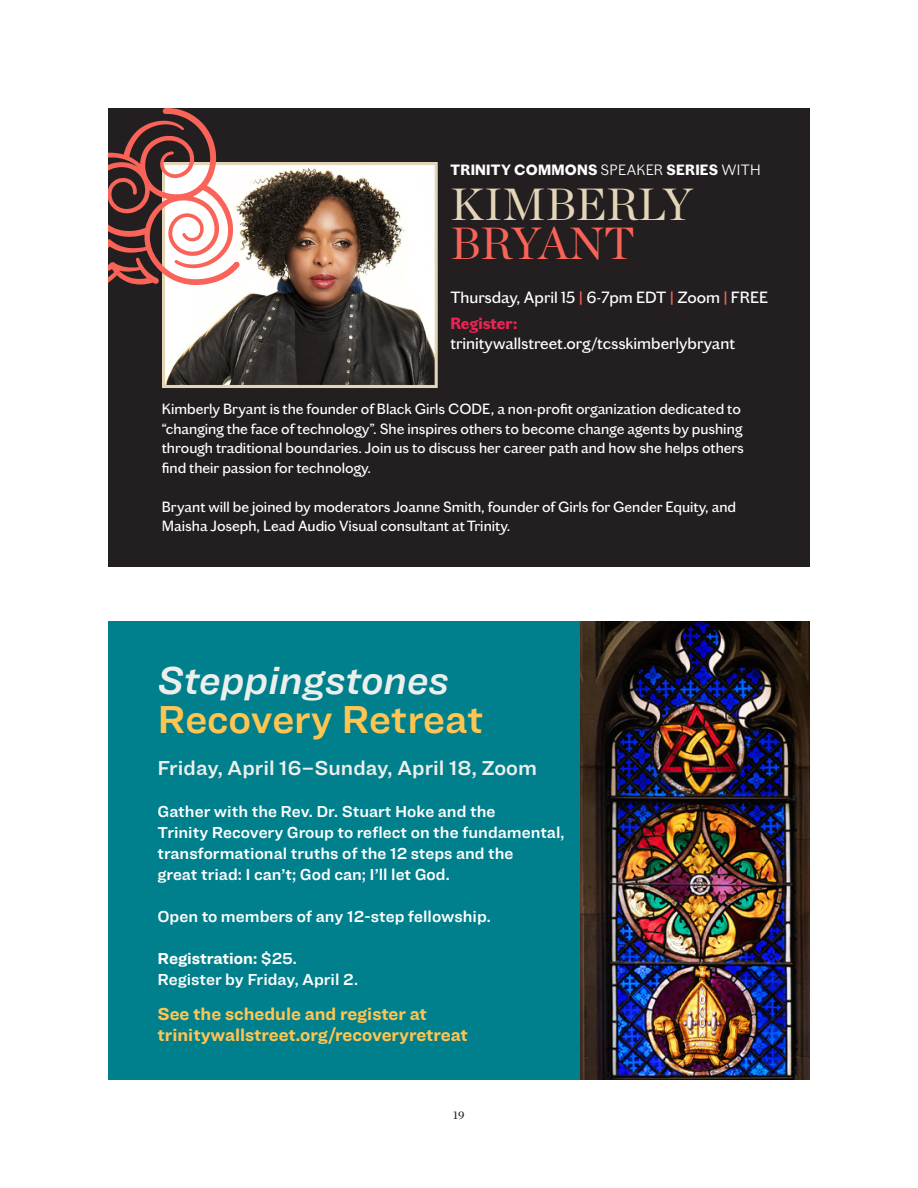
<style>
.page{position:relative;width:918px;height:1188px;background:#fff}
.page>*{position:absolute;margin:0;border:0;box-sizing:border-box;transform-origin:0 0}
.t1{font:45px/39px "Chronicle Display";color:#e4d5b8}
.t2{font:40.5px/39px "Ringside Regular Semi";letter-spacing:-.005em;color:#fec552}
.t3{font:21px "Ringside Regular Semi";color:#edefec}
.t4{font:700 18px/21px "Ringside";color:#fec552}
.t5{font:16.5px/21px "Ringside Regular Semi";color:#fff}
.t6{font:16.5px/26.5px "Chiswick TWS Grotesque";color:#fff}
.t7{font:700 15.15px "Chiswick TWS Grotesque";letter-spacing:.015em;color:#fff}
.t8{font:15px/19.5px "Chiswick TWS Grotesque";color:#fff}
.t9{font:12px "Chronicle Text G1";color:#231f20}
.s1{font-weight:300}
.s2{color:#fa6358}
.s3{font-weight:700;color:#e82654}
.s4{font-family:"Ringside Regular Semi Ital";color:#edefec}
.s5{font-family:"Ringside";font-weight:700}
</style>
<div class="page">
<div style="left:108px;top:108px;width:702px;height:458px;background:#231f20"></div>
<img style="left:166px;top:166px;width:268px;height:218px">
<div style="left:162px;top:162px;width:276px;height:226px;border:3px solid #e4d5b8"></div>
<svg style="left:108px;top:108px;width:132px;height:270px"></svg>
<div style="left:108px;top:621px;width:580px;height:459px;background:#007f8c"></div>
<img style="left:580px;top:621px;width:230px;height:459px">
<p class="t7" style="left:450px;top:158px;width:312px">TRINITY COMMONS <span class="s1">SPEAKER</span> SERIES <span class="s1">WITH</span></p>
<p class="t1" style="left:450px;top:182px;width:244px">KIMBERLY<br><span class="s2">BRYANT</span></p>
<p class="t6" style="left:450px;top:282px;width:319px">Thursday, April 15 <span class="s2">|</span> 6-7pm EDT <span class="s2">|</span> Zoom <span class="s2">|</span> FREE<br><span class="s3">Register:</span></p>
<p class="t6" style="left:450px;top:329px;width:286px">trinitywallstreet.org/tcsskimberlybryant</p>
<p class="t8" style="left:162px;top:398px;width:584px">Kimberly Bryant is the founder of Black Girls CODE, a non-profit organization dedicated to “changing the face of technology”. She inspires others to become change agents by pushing through traditional boundaries. Join us to discuss her career path and how she helps others find their passion for technology.</p>
<p class="t8" style="left:162px;top:496px;width:576px">Bryant will be joined by moderators Joanne Smith, founder of Girls for Gender Equity, and<br>Maisha Joseph, Lead Audio Visual consultant at Trinity.</p>
<p class="t2" style="left:158px;top:660px;width:327px"><span class="s4">Steppingstones<br></span>Recovery Retreat</p>
<p class="t3" style="left:158px;top:753px;width:381px">Friday, April 16–Sunday, April 18, Zoom</p>
<p class="t5" style="left:158px;top:801px;width:409px">Gather with the Rev. Dr. Stuart Hoke and the<br>Trinity Recovery Group to reflect on the fundamental, transformational truths of the 12 steps and the<br>great triad: I can’t; God can; I’ll let God.</p>
<p class="t5" style="left:158px;top:906px;width:335px">Open to members of any 12-step fellowship.</p>
<p class="t5" style="left:158px;top:948px;width:202px"><span class="s5">Registration:</span> $25.<br>Register by Friday, April 2.</p>
<p class="t4" style="left:158px;top:1002px;width:312px">See the schedule and register at trinitywallstreet.org/recoveryretreat</p>
<p class="t9" style="left:453px;top:1106px;width:13px">19</p>
</div>
